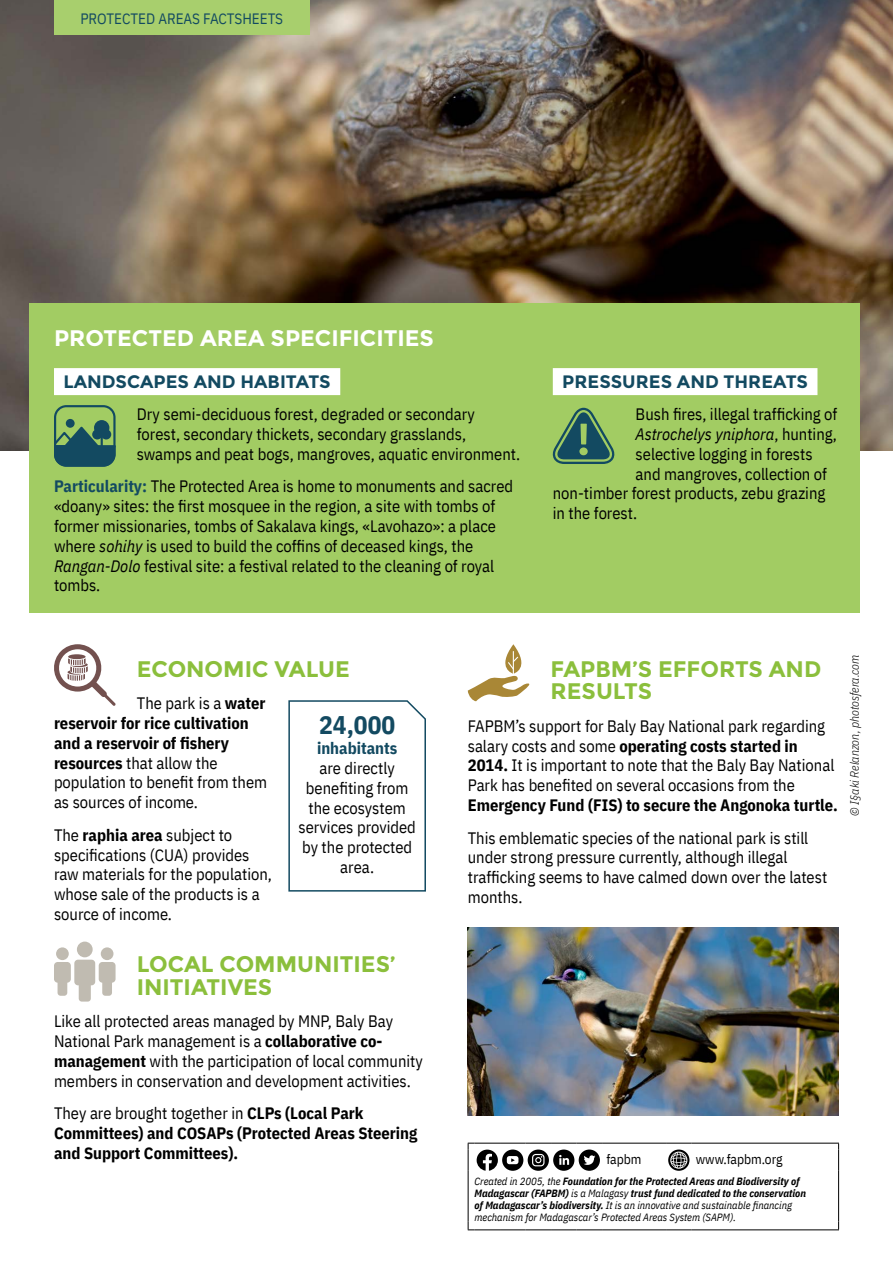
<style>
.page{position:relative;width:893px;height:1263px;background:#fff}
.page>*{position:absolute;margin:0;border:0;box-sizing:border-box;transform-origin:0 0}
.texte{font:700 25.5px "IBM Plex Sans Cond";color:#134a61}
.titre{font:700 22.5px/22.5px "Montserrat";color:#8bbf3c}
.titre-2{font:700 22.5px "Montserrat";color:#fff}
.texte-2{font:700 22.5px/22.5px "Montserrat";color:#8bbf3c}
.sous-titre_encadré{font:700 18px "Montserrat";color:#134a61}
.texte-3{font:16.5px/19.8px "IBM Plex Sans Cond";color:#000}
.texte-4{font:700 16.5px/19.8px "IBM Plex Sans Cond";color:#000}
.texte-5{font:italic 16.5px "IBM Plex Sans Cond";color:#000}
.t1{font:15px "IBM Plex Sans Cond";color:#134a61}
.t2{font:13.5px "IBM Plex Sans Cond";color:#000}
.légendes{font:italic 300 12px "IBM Plex Sans Cond";color:#000}
.texte_FAPBM{font:italic 700 10.5px/12px "IBM Plex Sans Cond";color:#000}
.s1{font-weight:700;color:#134a61}
.s2{font-style:italic}
.s3{font-style:normal}
.s4{font-weight:700}
.s5{font-weight:400}
</style>
<div class="page">
<img style="left:0;top:0;width:893px;height:451px">
<svg style="left:468px;top:644px;width:61px;height:57px"></svg>
<div style="left:30px;top:303px;width:830px;height:309px;background:#a2cc63"></div>
<svg style="left:54px;top:644px;width:62px;height:62px"></svg>
<div style="left:553px;top:368px;width:264px;height:27px;background:#fff"></div>
<div style="left:54px;top:368px;width:286px;height:27px;background:#fff"></div>
<div style="left:77px;top:941px;width:16px;height:16px;background:#c0bbb1;border-radius:50%"></div>
<svg style="left:74px;top:960px;width:21px;height:41px"></svg>
<div style="left:56px;top:947px;width:13px;height:13px;background:#c0bbb1;border-radius:50%"></div>
<div style="left:54px;top:962px;width:17px;height:21px;background:#c0bbb1;border-radius:4px"></div>
<div style="left:58px;top:969px;width:9px;height:27px;background:#c0bbb1;border-radius:3px"></div>
<div style="left:101px;top:947px;width:12px;height:13px;background:#c0bbb1;border-radius:50%"></div>
<div style="left:99px;top:962px;width:17px;height:21px;background:#c0bbb1;border-radius:4px"></div>
<div style="left:102px;top:969px;width:10px;height:27px;background:#c0bbb1;border-radius:3px"></div>
<svg style="left:54px;top:405px;width:62px;height:62px"></svg>
<svg style="left:553px;top:408px;width:61px;height:56px"></svg>
<svg style="left:288px;top:700px;width:138px;height:192px"></svg>
<img style="left:468px;top:927px;width:371px;height:188px">
<div style="left:54px;top:0;width:256px;height:34px;background:#a8cf6d"></div>
<hr style="left:602px;top:1143px;width:64px;height:1px;background:#000">
<hr style="left:692px;top:1143px;width:147px;height:1px;background:#000">
<svg style="left:838px;top:1143px;width:1px;height:28px"></svg>
<hr style="left:468px;top:1171px;width:1px;height:50px;background:#000">
<hr style="left:838px;top:1171px;width:1px;height:50px;background:#000">
<svg style="left:468px;top:1221px;width:134px;height:9px"></svg>
<hr style="left:602px;top:1229px;width:64px;height:1px;background:#000">
<svg style="left:666px;top:1229px;width:26px;height:1px"></svg>
<hr style="left:692px;top:1229px;width:147px;height:1px;background:#000">
<svg style="left:468px;top:1143px;width:134px;height:28px"></svg>
<svg style="left:666px;top:1143px;width:26px;height:28px"></svg>
<p class="t1" style="left:80px;top:8px;width:204px">PROTECTED AREAS FACTSHEETS</p>
<p class="titre-2" style="left:54px;top:325px;width:381px">PROTECTED AREA SPECIFICITIES</p>
<p class="sous-titre_encadré" style="left:64px;top:370px;width:269px">LANDSCAPES AND HABITATS</p>
<p class="texte-3" style="left:137px;top:403px;width:385px">Dry semi-deciduous forest, degraded or secondary forest, secondary thickets, secondary grasslands, swamps and peat bogs, mangroves, aquatic environment.</p>
<p class="texte-3" style="left:54px;top:475px;width:461px"><span class="s1">Particularity:</span> The Protected Area is home to monuments and sacred «doany» sites: the first mosquee in the region, a site with tombs of former missionaries, tombs of Sakalava kings, «Lavohazo»: a place where <span class="s2">sohihy</span> is used to build the coffins of deceased kings, the <span class="s2">Rangan-Dolo</span> festival site: a festival related to the cleaning of royal tombs.</p>
<p class="sous-titre_encadré" style="left:562px;top:370px;width:247px">PRESSURES AND THREATS</p>
<p class="texte-3" style="left:636px;top:403px;width:203px">Bush fires, illegal trafficking of</p>
<p class="texte-5" style="left:636px;top:421px;width:203px">Astrochelys yniphora<span class="s3">, hunting,</span></p>
<p class="texte-3" style="left:636px;top:443px;width:179px">selective logging in forests</p>
<p class="texte-3" style="left:636px;top:462px;width:193px">and mangroves, collection of</p>
<p class="texte-3" style="left:553px;top:482px;width:274px">non-timber forest products, zebu grazing</p>
<p class="texte-3" style="left:553px;top:502px;width:86px">in the forest.</p>
<p class="titre" style="left:137px;top:657px;width:214px">ECONOMIC VALUE</p>
<p class="texte-3" style="left:54px;top:692px;width:215px;text-indent:83px">The park is a <span class="s4">water reservoir for rice cultivation and a reservoir of fishery resources</span> that allow the population to benefit from them as sources of income.</p>
<p class="texte-3" style="left:54px;top:824px;width:219px">The <span class="s4">raphia area</span> subject to specifications (CUA) provides raw materials for the population, whose sale of the products is a source of income.</p>
<p class="titre" style="left:137px;top:953px;width:260px">LOCAL COMMUNITIES’<br>INITIATIVES</p>
<p class="texte-3" style="left:54px;top:1010px;width:371px">Like all protected areas managed by MNP, Baly Bay National Park management is a <span class="s4">collaborative co&shy;management</span> with the participation of local community members in conservation and development activities.</p>
<p class="texte-4" style="left:54px;top:1102px;width:365px"><span class="s5">They are brought together in</span> CLPs (Local Park<br>Committees) and COSAPs (Protected Areas Steering and Support Committees).</p>
<p class="texte" style="left:319px;top:705px;width:78px">24,000</p>
<p class="texte-3" style="left:298px;top:737px;width:119px;text-align:center"><span class="s1">inhabitants<br></span>are directly benefiting from the ecosystem services provided by the protected area.</p>
<p class="texte-2" style="left:551px;top:657px;width:272px">FAPBM’S EFFORTS AND<br>RESULTS</p>
<p class="texte-3" style="left:468px;top:714px;width:371px">FAPBM’s support for Baly Bay National park regarding salary costs and some <span class="s4">operating costs started in 2014.</span> It is important to note that the Baly Bay National Park has benefited on several occasions from the <span class="s4">Emergency Fund (FIS) to secure the Angonoka turtle.</span></p>
<p class="texte-3" style="left:468px;top:826px;width:361px">This emblematic species of the national park is still under strong pressure currently, although illegal trafficking seems to have calmed down over the latest months.</p>
<p class="légendes" style="left:846px;top:816px;width:162px;rotate:-90deg">© I§aki Relanzon, photosfera.com</p>
<p class="t2" style="left:606px;top:1149px;width:37px">fapbm</p>
<p class="t2" style="left:696px;top:1149px;width:88px">www.fapbm.org</p>
<p class="texte_FAPBM" style="left:474px;top:1175px;width:333px"><span class="s5">Created in 2005, the</span> Foundation for the Protected Areas and Biodiversity of Madagascar (FAPBM) <span class="s5">is a Malagasy</span> trust fund dedicated to the conservation of Madagascar’s biodiversity. <span class="s5">It is an innovative and sustainable financing mechanism for Madagascar’s Protected Areas System (SAPM).</span></p>
</div>
